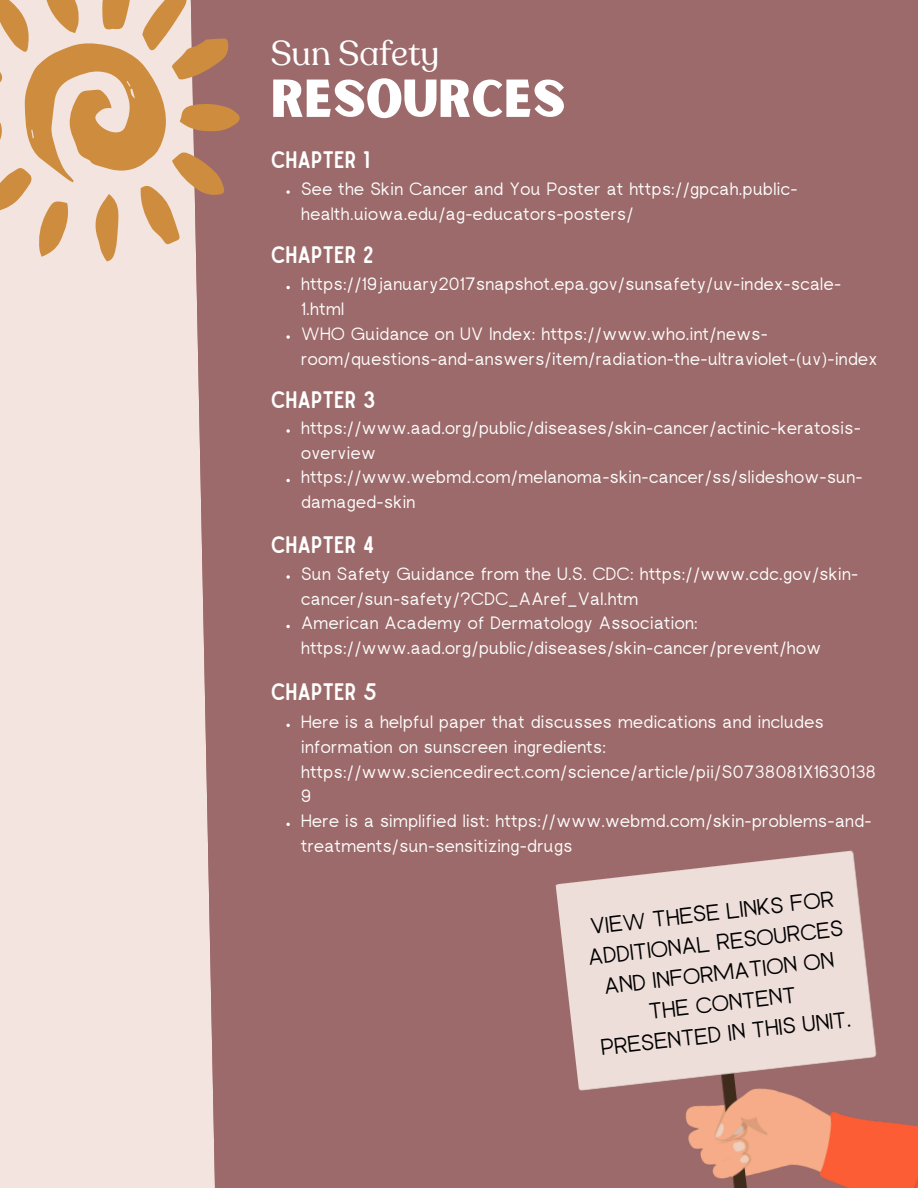
<style>
.page{position:relative;width:918px;height:1188px;background:#9c6a6a}
.page>*{position:absolute;margin:0;border:0;box-sizing:border-box;transform-origin:0 0}
.t1{font:51px "Sunborn Sans One";color:#fff}
.t2{font:34.5px "Recoleta Alt";color:#fff}
.t3{font:22.8px "Sailors";color:#fff}
.t4{font:22.5px/30.5px "rugratssans";color:#000;text-align:center}
.t5{font:17.85px/24.8px "rugratssans";letter-spacing:.02em;color:#fff}
</style>
<div class="page">
<div style="left:0;top:261px;width:215px;height:927px;background:#f4e4df"></div>
<svg style="left:286px;top:575px;width:4px;height:4px"></svg>
<svg style="left:286px;top:625px;width:4px;height:3px"></svg>
<svg style="left:286px;top:429px;width:4px;height:4px"></svg>
<svg style="left:286px;top:479px;width:4px;height:3px"></svg>
<svg style="left:286px;top:724px;width:4px;height:3px"></svg>
<svg style="left:286px;top:823px;width:4px;height:3px"></svg>
<img style="left:556px;top:850px;width:362px;height:338px">
<svg style="left:0;top:0;width:240px;height:261px"></svg>
<svg style="left:286px;top:286px;width:4px;height:3px"></svg>
<svg style="left:286px;top:335px;width:4px;height:4px"></svg>
<svg style="left:286px;top:190px;width:4px;height:4px"></svg>
<p class="t2" style="left:271px;top:31px;width:170px">Sun Safety</p>
<p class="t1" style="left:271px;top:66px;width:296px">RESOURCES</p>
<p class="t3" style="left:271px;top:151px;width:101px">CHAPTER 1</p>
<p class="t5" style="left:301px;top:178px;width:498px">See the Skin Cancer and You Poster at https://gpcah.public&shy;health.uiowa.edu/ag-educators-posters/</p>
<p class="t3" style="left:271px;top:247px;width:104px">CHAPTER 2</p>
<h3 class="t5" style="left:301px;top:274px;width:542px">https://19january2017snapshot.epa.gov/sunsafety/uv-index-scale-<br>1.html</h3>
<p class="t5" style="left:301px;top:323px;width:578px">WHO Guidance on UV Index: https://www.who.int/news&shy;room/questions-and-answers/item/radiation-the-ultraviolet-(uv)-index</p>
<h3 class="t3" style="left:271px;top:392px;width:106px">CHAPTER 3</h3>
<p class="t5" style="left:301px;top:417px;width:561px">https://www.aad.org/public/diseases/skin-cancer/actinic-keratosis&shy;overview</p>
<h3 class="t5" style="left:301px;top:466px;width:563px">https://www.webmd.com/melanoma-skin-cancer/ss/slideshow-sun&shy;damaged-skin</h3>
<p class="t3" style="left:271px;top:537px;width:105px">CHAPTER 4</p>
<h2 class="t5" style="left:301px;top:563px;width:559px">Sun Safety Guidance from the U.S. CDC: https://www.cdc.gov/skin&shy;cancer/sun-safety/?CDC_AAref_Val.htm</h2>
<h1 class="t5" style="left:301px;top:612px;width:522px">American Academy of Dermatology Association: https://www.aad.org/public/diseases/skin-cancer/prevent/how</h1>
<p class="t3" style="left:271px;top:683px;width:108px">CHAPTER 5</p>
<p class="t5" style="left:301px;top:711px;width:577px">Here is a helpful paper that discusses medications and includes information on sunscreen ingredients: https://www.sciencedirect.com/science/article/pii/S0738081X1630138<br>9</p>
<h3 class="t5" style="left:301px;top:810px;width:572px">Here is a simplified list: https://www.webmd.com/skin-problems-and&shy;treatments/sun-sensitizing-drugs</h3>
<p class="t4" style="left:583px;top:915px;width:258px;rotate:-7deg">VIEW THESE LINKS FOR<br>ADDITIONAL RESOURCES<br>AND INFORMATION ON<br>THE CONTENT<br>PRESENTED IN THIS UNIT.</p>
</div>
